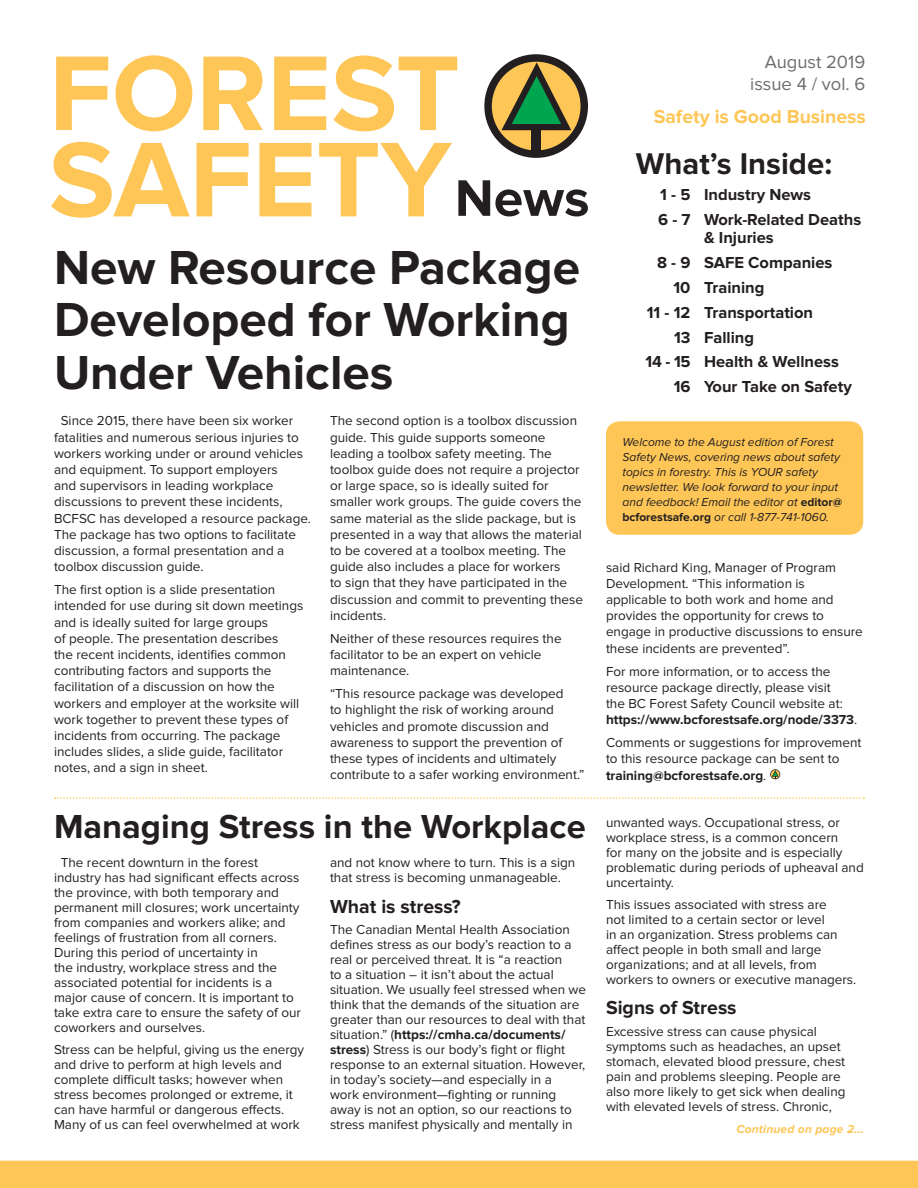
<style>
.page{position:relative;width:918px;height:1188px;background:#fff}
.page>*{position:absolute;margin:0;border:0;box-sizing:border-box;transform-origin:0 0}
.t1{font:700 110.25px "Proxima Nova";color:#fec657}
.t2{font:700 53.25px "Proxima Nova";color:#231f20}
.t3{font:700 49.5px/52.5px "Proxima Nova";color:#231f20}
.t4{font:700 34.5px "Proxima Nova";color:#231f20}
.t5{font:700 31.05px "Proxima Nova";color:#231f20}
.t6{font:700 19.5px "Proxima Nova";color:#231f20}
.t7{font:700 19.5px "Proxima Nova";color:#fec657}
.t8{font:18.3px "Proxima Nova";color:#6c6d70}
.t9{font:700 16.5px/18px "Proxima Nova";color:#231f20}
.t10{font:13.5px/16.2px "Proxima Nova";color:#231f20}
.t11{font:italic 12px/15px "Proxima Nova";color:#231f20}
.t12{font:italic 700 12px "Proxima Nova";letter-spacing:.015em;color:#fec657}
.s1{font-weight:700}
.s2{font-weight:700;font-style:normal}
</style>
<div class="page">
<div style="left:606px;top:421px;width:257px;height:114px;background:#fec657;border-radius:14px"></div>
<div style="left:0;top:1161px;width:918px;height:27px;background:#fec657"></div>
<svg style="left:484px;top:54px;width:104px;height:104px"></svg>
<div style="left:531px;top:128px;width:10px;height:25px;background:#231f20"></div>
<svg style="left:770px;top:769px;width:10px;height:10px"></svg>
<svg style="left:55px;top:797px;width:809px;height:2px"></svg>
<p class="t1" style="left:49px;top:30px;width:413px">FOREST</p>
<p class="t1" style="left:49px;top:116px;width:404px">SAFETY</p>
<p class="t2" style="left:455px;top:167px;width:136px">News</p>
<p class="t3" style="left:54px;top:242px;width:528px">New Resource Package<br>Developed for Working<br>Under Vehicles</p>
<p class="t10" style="left:54px;top:413px;width:259px;text-indent:7px">Since 2015, there have been six worker fatalities and numerous serious injuries to workers working under or around vehicles and equipment. To support employers<br>and supervisors in leading workplace discussions to prevent these incidents, BCFSC has developed a resource package.<br>The package has two options to facilitate discussion, a formal presentation and a toolbox discussion guide.</p>
<p class="t10" style="left:54px;top:582px;width:251px">The first option is a slide presentation intended for use during sit down meetings and is ideally suited for large groups<br>of people. The presentation describes<br>the recent incidents, identifies common contributing factors and supports the facilitation of a discussion on how the workers and employer at the worksite will work together to prevent these types of incidents from occurring. The package includes slides, a slide guide, facilitator notes, and a sign in sheet.</p>
<p class="t10" style="left:330px;top:413px;width:255px">The second option is a toolbox discussion guide. This guide supports someone leading a toolbox safety meeting. The toolbox guide does not require a projector or large space, so is ideally suited for smaller work groups. The guide covers the same material as the slide package, but is presented in a way that allows the material to be covered at a toolbox meeting. The guide also includes a place for workers<br>to sign that they have participated in the discussion and commit to preventing these incidents.</p>
<p class="t10" style="left:330px;top:630px;width:233px">Neither of these resources requires the facilitator to be an expert on vehicle maintenance.</p>
<p class="t10" style="left:330px;top:686px;width:256px">“This resource package was developed<br>to highlight the risk of working around vehicles and promote discussion and awareness to support the prevention of these types of incidents and ultimately contribute to a safer working environment.”</p>
<p class="t4" style="left:54px;top:806px;width:533px">Managing Stress in the Workplace</p>
<p class="t10" style="left:54px;top:856px;width:249px;line-height:15px;text-indent:7px">The recent downturn in the forest industry has had significant effects across the province, with both temporary and permanent mill closures; work uncertainty from companies and workers alike; and feelings of frustration from all corners.<br>During this period of uncertainty in<br>the industry, workplace stress and the associated potential for incidents is a major cause of concern. It is important to take extra care to ensure the safety of our coworkers and ourselves.</p>
<p class="t10" style="left:54px;top:1042px;width:252px;line-height:15px">Stress can be helpful, giving us the energy and drive to perform at high levels and complete difficult tasks; however when stress becomes prolonged or extreme, it can have harmful or dangerous effects.<br>Many of us can feel overwhelmed at work</p>
<p class="t10" style="left:330px;top:856px;width:247px;line-height:15px">and not know where to turn. This is a sign that stress is becoming unmanageable.</p>
<p class="t6" style="left:330px;top:895px;width:132px">What is stress?</p>
<p class="t10" style="left:330px;top:923px;width:258px;line-height:15px">The Canadian Mental Health Association defines stress as our body’s reaction to a real or perceived threat. It is “a reaction<br>to a situation – it isn’t about the actual situation. We usually feel stressed when we think that the demands of the situation are greater than our resources to deal with that situation.” (<span class="s1">https://cmha.ca/documents/ stress</span>) Stress is our body’s fight or flight response to an external situation. However, in today’s society—and especially in a<br>work environment—fighting or running away is not an option, so our reactions to stress manifest physically and mentally in</p>
<p class="t8" style="left:765px;top:52px;width:102px">August 2019</p>
<p class="t8" style="left:750px;top:74px;width:116px">issue 4 / vol. 6</p>
<p class="t7" style="left:654px;top:105px;width:214px">Safety is Good Business</p>
<p class="t5" style="left:636px;top:146px;width:198px">What’s Inside:</p>
<p class="t9" style="left:660px;top:186px;width:32px">1 - 5</p>
<p class="t9" style="left:704px;top:186px;width:109px">Industry News</p>
<p class="t9" style="left:658px;top:211px;width:34px">6 - 7</p>
<p class="t9" style="left:704px;top:211px;width:159px">Work-Related Deaths &amp; Injuries</p>
<p class="t9" style="left:657px;top:254px;width:35px">8 - 9</p>
<p class="t9" style="left:704px;top:254px;width:130px">SAFE Companies</p>
<p class="t9" style="left:673px;top:279px;width:19px">10</p>
<p class="t9" style="left:704px;top:279px;width:62px">Training</p>
<p class="t9" style="left:647px;top:304px;width:45px">11 - 12</p>
<p class="t9" style="left:704px;top:304px;width:111px">Transportation</p>
<p class="t9" style="left:674px;top:328px;width:18px">13</p>
<p class="t9" style="left:704px;top:328px;width:52px">Falling</p>
<p class="t9" style="left:646px;top:353px;width:46px">14 - 15</p>
<p class="t9" style="left:704px;top:353px;width:136px">Health &amp; Wellness</p>
<p class="t9" style="left:674px;top:378px;width:18px">16</p>
<p class="t9" style="left:704px;top:378px;width:149px">Your Take on Safety</p>
<p class="t11" style="left:622px;top:434px;width:221px">Welcome to the August edition of Forest Safety News, covering news about safety topics in forestry. This is YOUR safety newsletter. We look forward to your input and feedback! Email the editor at <span class="s2">editor@ bcforestsafe.org</span> or call 1-877-741-1060.</p>
<p class="t10" style="left:606px;top:559px;width:258px">said Richard King, Manager of Program Development. “This information is applicable to both work and home and provides the opportunity for crews to engage in productive discussions to ensure these incidents are prevented”.</p>
<p class="t10" style="left:606px;top:663px;width:253px">For more information, or to access the resource package directly, please visit<br>the BC Forest Safety Council website at: <span class="s1">https://www.bcforestsafe.org/node/3373</span>.</p>
<p class="t10" style="left:606px;top:735px;width:257px">Comments or suggestions for improvement to this resource package can be sent to <span class="s1">training@bcforestsafe.org</span>.</p>
<p class="t10" style="left:606px;top:815px;width:259px;line-height:15px">unwanted ways. Occupational stress, or workplace stress, is a common concern<br>for many on the jobsite and is especially problematic during periods of upheaval and uncertainty.</p>
<p class="t10" style="left:606px;top:897px;width:252px;line-height:15px">This issues associated with stress are<br>not limited to a certain sector or level<br>in an organization. Stress problems can affect people in both small and large organizations; and at all levels, from workers to owners or executive managers.</p>
<p class="t6" style="left:606px;top:996px;width:132px">Signs of Stress</p>
<p class="t10" style="left:606px;top:1024px;width:241px;line-height:15px">Excessive stress can cause physical symptoms such as headaches, an upset stomach, elevated blood pressure, chest pain and problems sleeping. People are also more likely to get sick when dealing with elevated levels of stress. Chronic,</p>
<p class="t12" style="left:736px;top:1122px;width:129px">Continued on page 2...</p>
</div>
